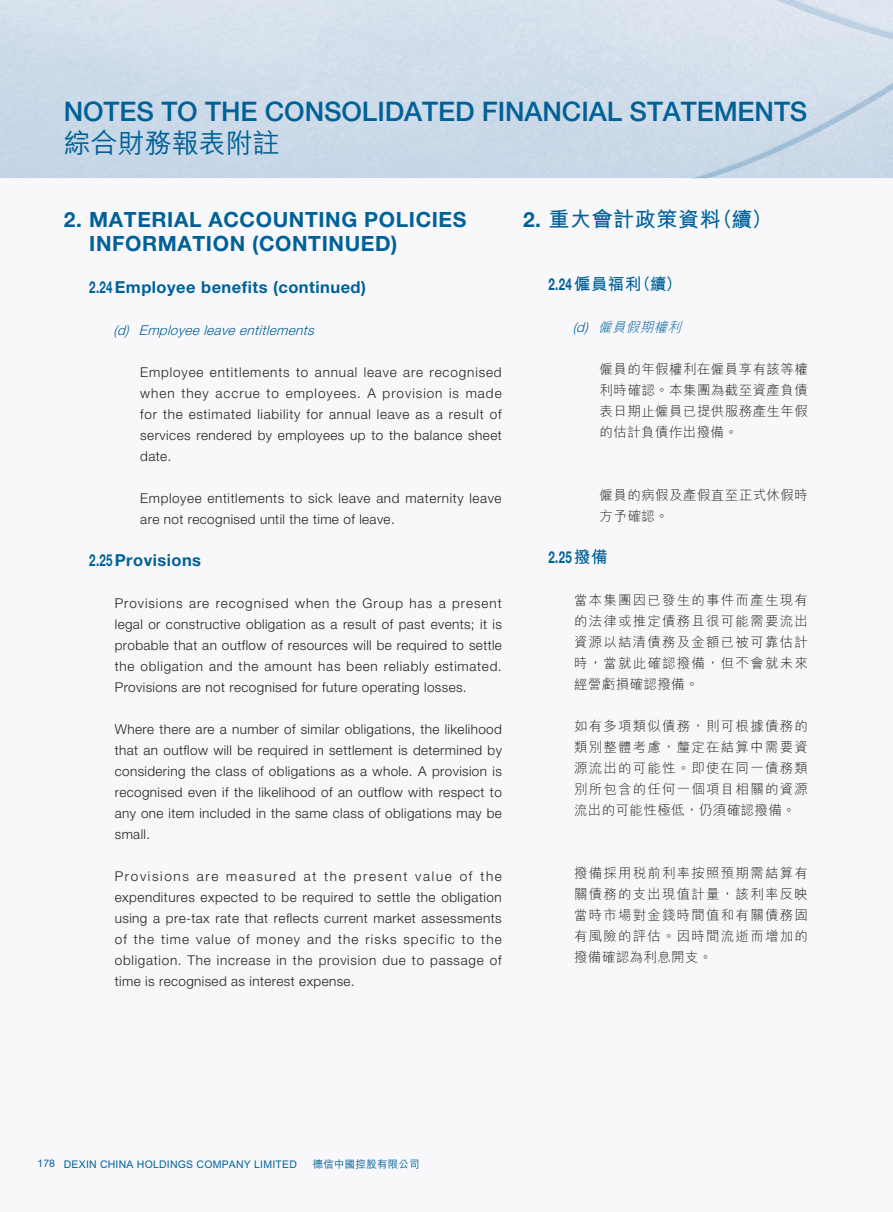
<style>
.page{position:relative;width:893px;height:1212px;background:#fff}
.page>*{position:absolute;margin:0;border:0;box-sizing:border-box;transform-origin:0 0}
.t1{font:500 27px "Helvetica Neue LT Std";letter-spacing:-.005em;color:#006198}
.t2{font:500 27px "M Hei HK";color:#006198}
.t3{font:700 21px/24px "Helvetica Neue LT Std";letter-spacing:.03em;color:#006198}
.t4{font:700 21px "M Hei HK";letter-spacing:.03em;color:#006198}
.t5{font:700 16.5px "Helvetica Neue LT Std";letter-spacing:.03em;color:#006198;scale:.7 1}
.t6{font:700 16.5px "M Hei HK";color:#006198}
.t7{font:300 13.5px/21px "Helvetica Neue LT Std";letter-spacing:.03em;color:#231f20;text-align:justify}
.t8{font:300 13.5px/21px "M Hei HK";letter-spacing:.09em;color:#231f20;text-align:justify}
.t9{font:italic 300 13.5px "Helvetica Neue LT Std";color:#006198}
.t10{font:300 13.5px/21px "M Hei HK";letter-spacing:.03em;color:#231f20}
.t11{font:italic 300 13.5px "M Hei HK";color:#006198}
.t12{font:500 10.5px "M Hei HK";letter-spacing:.02em;color:#006198}
.s1{font-family:"Helvetica Neue LT Std"}
.s2{font-family:"M Hei HK"}
.s3{font-family:"Helvetica Neue LT Std";font-weight:400}
</style>
<div class="page">
<img style="left:0;top:0;width:893px;height:180px">
<h1 class="t1" style="left:64px;top:95px;width:745px">NOTES TO THE CONSOLIDATED FINANCIAL STATEMENTS</h1>
<h1 class="t2" style="left:64px;top:124px;width:217px">綜合財務報表附註</h1>
<h2 class="t3" style="left:89px;top:207px;width:379px;text-indent:-26px">2. MATERIAL ACCOUNTING POLICIES<br>INFORMATION (CONTINUED)</h2>
<p class="t5" style="left:89px;top:277px;width:397px">2.24 Employee benefits (continued)</p>
<p class="t9" style="left:113px;top:322px;width:206px">(d) Employee leave entitlements</p>
<p class="t7" style="left:140px;top:362px;width:363px">Employee entitlements to annual leave are recognised when they accrue to employees. A provision is made for the estimated liability for annual leave as a result of services rendered by employees up to the balance sheet date.</p>
<p class="t7" style="left:140px;top:488px;width:363px">Employee entitlements to sick leave and maternity leave are not recognised until the time of leave.</p>
<p class="t5" style="left:89px;top:550px;width:161px">2.25 Provisions</p>
<p class="t7" style="left:115px;top:593px;width:389px">Provisions are recognised when the Group has a present legal or constructive obligation as a result of past events; it is probable that an outflow of resources will be required to settle the obligation and the amount has been reliably estimated.<br>Provisions are not recognised for future operating losses.</p>
<p class="t7" style="left:115px;top:719px;width:389px">Where there are a number of similar obligations, the likelihood that an outflow will be required in settlement is determined by considering the class of obligations as a whole. A provision is recognised even if the likelihood of an outflow with respect to any one item included in the same class of obligations may be small.</p>
<p class="t7" style="left:115px;top:866px;width:389px">Provisions are measured at the present value of the expenditures expected to be required to settle the obligation using a pre-tax rate that reflects current market assessments of the time value of money and the risks specific to the obligation. The increase in the provision due to passage of time is recognised as interest expense.</p>
<h2 class="t4" style="left:523px;top:204px;width:251px"><span class="s1">2.</span> 重大會計政策資料（續）</h2>
<p class="t6" style="left:549px;top:272px;width:135px"><span class="s1">2.24</span> 僱員福利（續）</p>
<p class="t11" style="left:573px;top:318px;width:115px"><span class="s1">(d)</span> 僱員假期權利</p>
<p class="t8" style="left:600px;top:358px;width:210px">僱員的年假權利在僱員享有該等權利時確認。本集團為截至資產負債表日期止僱員已提供服務產生年假的估計負債作出撥備。</p>
<p class="t10" style="left:600px;top:484px;width:210px">僱員的病假及產假直至正式休假時方予確認。</p>
<p class="t5" style="left:549px;top:547px;width:86px">2.25 <span class="s2">撥備</span></p>
<p class="t8" style="left:574px;top:589px;width:235px">當本集團因已發生的事件而產生現有的法律或推定債務且很可能需要流出資源以結清債務及金額已被可靠估計時，當就此確認撥備，但不會就未來經營虧損確認撥備。</p>
<p class="t8" style="left:574px;top:715px;width:235px">如有多項類似債務，則可根據債務的類別整體考慮，釐定在結算中需要資源流出的可能性。即使在同一債務類別所包含的任何一個項目相關的資源流出的可能性極低，仍須確認撥備。</p>
<p class="t8" style="left:574px;top:862px;width:235px">撥備採用稅前利率按照預期需結算有關債務的支出現值計量，該利率反映當時市場對金錢時間值和有關債務固有風險的評估。因時間流逝而增加的撥備確認為利息開支。</p>
<p class="t12" style="left:38px;top:1156px;width:261px"><span class="s3">178</span> DEXIN CHINA HOLDINGS COMPANY LIMITED</p>
<p class="t12" style="left:313px;top:1156px;width:108px">德信中國控股有限公司</p>
</div>
